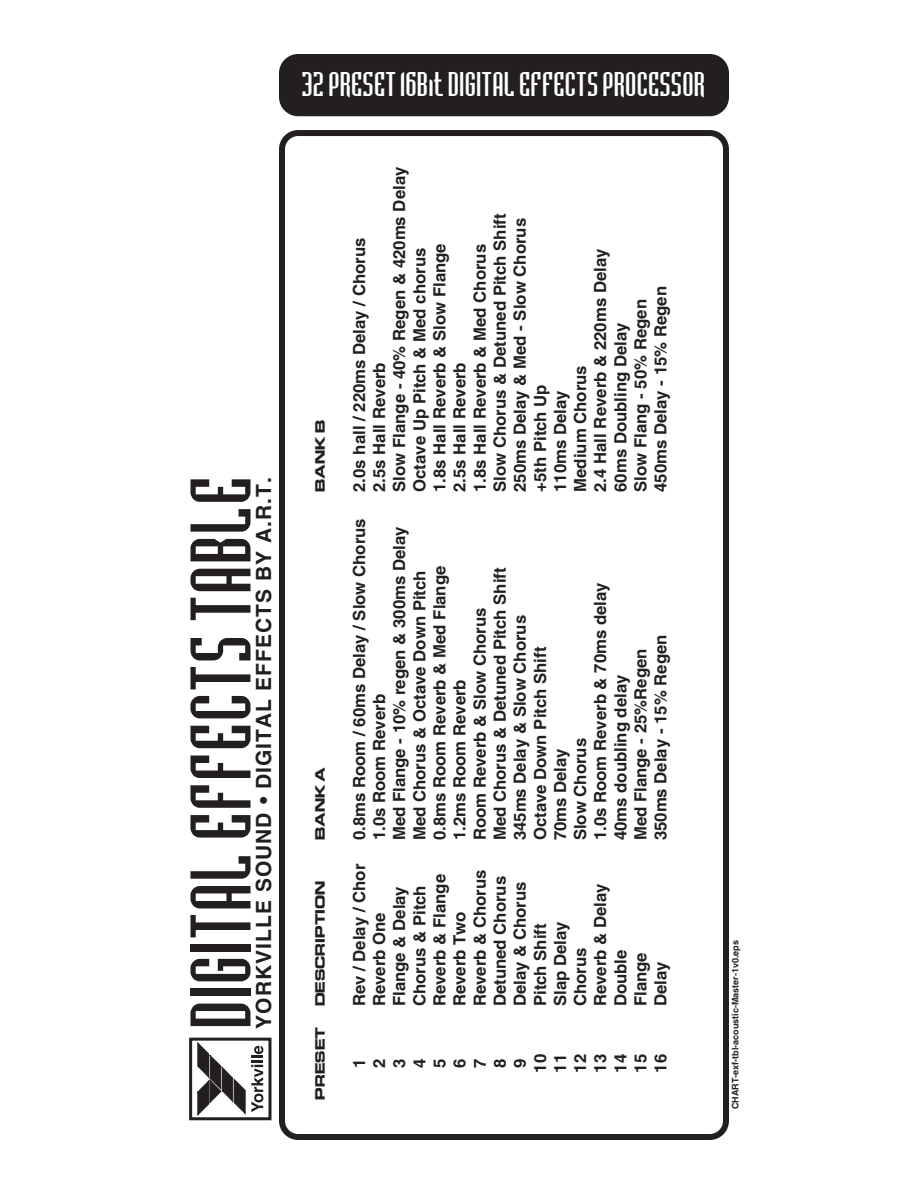
<style>
.page{position:relative;width:918px;height:1188px;background:#fff}
.page>*{position:absolute;margin:0;border:0;box-sizing:border-box;transform-origin:0 0}
.t1{font:90px "Badloc ICG";letter-spacing:.02em;color:#231f20}
.t2{font:36px "Badloc ICG";letter-spacing:.005em;color:#fff}
.t3{font:700 21px "Helvetica";letter-spacing:.05em;color:#231f20}
.t4{font:700 16.8px "Helvetica";color:#231f20}
.t5{font:700 11.7px "Europa Extended";color:#231f20}
.t6{font:700 9px "Helvetica";color:#231f20}
</style>
<div class="page">
<div style="left:279px;top:130px;width:450px;height:1010px;border:6px solid #231f20;border-radius:16px"></div>
<div style="left:282px;top:57px;width:444px;height:56px;background:#231f20;border-radius:16px"></div>
<div style="left:279px;top:54px;width:450px;height:62px;border:6px solid #231f20;border-radius:16px"></div>
<div style="left:189px;top:1038px;width:83px;height:82px;border:3px solid #231f20"></div>
<svg style="left:197px;top:1042px;width:66px;height:74px"></svg>
<p class="t1" style="left:172px;top:1029px;width:554px;rotate:-90deg">DIGITAL EFFECTS TABLE</p>
<p class="t3" style="left:251px;top:1029px;width:554px;rotate:-90deg">YORKVILLE SOUND • DIGITAL EFFECTS BY A.R.T.</p>
<p class="t2" style="left:302px;top:64px;width:405px">32 PRESET 16Bit DIGITAL EFFECTS PROCESSOR</p>
<p class="t5" style="left:312px;top:492px;width:74px;rotate:-90deg">BANK B</p>
<p class="t5" style="left:312px;top:840px;width:75px;rotate:-90deg">BANK A</p>
<p class="t5" style="left:312px;top:1006px;width:127px;rotate:-90deg">DESCRIPTION</p>
<p class="t5" style="left:312px;top:1100px;width:74px;rotate:-90deg">PRESET</p>
<p class="t4" style="left:389px;top:492px;width:327px;rotate:-90deg">Slow Flange - 40% Regen &amp; 420ms Delay</p>
<p class="t4" style="left:490px;top:492px;width:280px;rotate:-90deg">Slow Chorus &amp; Detuned Pitch Shift</p>
<p class="t4" style="left:510px;top:492px;width:275px;rotate:-90deg">250ms Delay &amp; Med - Slow Chorus</p>
<p class="t4" style="left:349px;top:492px;width:256px;rotate:-90deg">2.0s hall / 220ms Delay / Chorus</p>
<p class="t4" style="left:429px;top:492px;width:250px;rotate:-90deg">1.8s Hall Reverb &amp; Slow Flange</p>
<p class="t4" style="left:470px;top:492px;width:249px;rotate:-90deg">1.8s Hall Reverb &amp; Med Chorus</p>
<p class="t4" style="left:409px;top:492px;width:245px;rotate:-90deg">Octave Up Pitch &amp; Med chorus</p>
<p class="t4" style="left:590px;top:492px;width:245px;rotate:-90deg">2.4 Hall Reverb &amp; 220ms Delay</p>
<p class="t4" style="left:650px;top:492px;width:207px;rotate:-90deg">450ms Delay - 15% Regen</p>
<p class="t4" style="left:630px;top:492px;width:194px;rotate:-90deg">Slow Flang - 50% Regen</p>
<p class="t4" style="left:610px;top:492px;width:171px;rotate:-90deg">60ms Doubling Delay</p>
<p class="t4" style="left:369px;top:492px;width:131px;rotate:-90deg">2.5s Hall Reverb</p>
<p class="t4" style="left:449px;top:492px;width:131px;rotate:-90deg">2.5s Hall Reverb</p>
<p class="t4" style="left:570px;top:492px;width:128px;rotate:-90deg">Medium Chorus</p>
<p class="t4" style="left:530px;top:492px;width:109px;rotate:-90deg">+5th Pitch Up</p>
<p class="t4" style="left:550px;top:492px;width:103px;rotate:-90deg">110ms Delay</p>
<p class="t4" style="left:349px;top:840px;width:324px;rotate:-90deg">0.8ms Room / 60ms Delay / Slow Chorus</p>
<p class="t4" style="left:389px;top:840px;width:315px;rotate:-90deg">Med Flange - 10% regen &amp; 300ms Delay</p>
<p class="t4" style="left:429px;top:840px;width:276px;rotate:-90deg">0.8ms Room Reverb &amp; Med Flange</p>
<p class="t4" style="left:490px;top:840px;width:274px;rotate:-90deg">Med Chorus &amp; Detuned Pitch Shift</p>
<p class="t4" style="left:409px;top:840px;width:272px;rotate:-90deg">Med Chorus &amp; Octave Down Pitch</p>
<p class="t4" style="left:590px;top:840px;width:259px;rotate:-90deg">1.0s Room Reverb &amp; 70ms delay</p>
<p class="t4" style="left:470px;top:840px;width:234px;rotate:-90deg">Room Reverb &amp; Slow Chorus</p>
<p class="t4" style="left:510px;top:840px;width:227px;rotate:-90deg">345ms Delay &amp; Slow Chorus</p>
<p class="t4" style="left:650px;top:840px;width:207px;rotate:-90deg">350ms Delay - 15% Regen</p>
<p class="t4" style="left:530px;top:840px;width:195px;rotate:-90deg">Octave Down Pitch Shift</p>
<p class="t4" style="left:630px;top:840px;width:193px;rotate:-90deg">Med Flange - 25%Regen</p>
<p class="t4" style="left:610px;top:840px;width:167px;rotate:-90deg">40ms doubling delay</p>
<p class="t4" style="left:449px;top:840px;width:163px;rotate:-90deg">1.2ms Room Reverb</p>
<p class="t4" style="left:369px;top:840px;width:148px;rotate:-90deg">1.0s Room Reverb</p>
<p class="t4" style="left:570px;top:840px;width:104px;rotate:-90deg">Slow Chorus</p>
<p class="t4" style="left:550px;top:840px;width:94px;rotate:-90deg">70ms Delay</p>
<p class="t4" style="left:349px;top:1006px;width:144px;rotate:-90deg">Rev / Delay / Chor</p>
<p class="t4" style="left:470px;top:1006px;width:138px;rotate:-90deg">Reverb &amp; Chorus</p>
<p class="t4" style="left:429px;top:1006px;width:134px;rotate:-90deg">Reverb &amp; Flange</p>
<p class="t4" style="left:490px;top:1006px;width:132px;rotate:-90deg">Detuned Chorus</p>
<p class="t4" style="left:510px;top:1006px;width:126px;rotate:-90deg">Delay &amp; Chorus</p>
<p class="t4" style="left:590px;top:1006px;width:124px;rotate:-90deg">Reverb &amp; Delay</p>
<p class="t4" style="left:409px;top:1006px;width:123px;rotate:-90deg">Chorus &amp; Pitch</p>
<p class="t4" style="left:389px;top:1006px;width:122px;rotate:-90deg">Flange &amp; Delay</p>
<p class="t4" style="left:449px;top:1006px;width:96px;rotate:-90deg">Reverb Two</p>
<p class="t4" style="left:369px;top:1006px;width:96px;rotate:-90deg">Reverb One</p>
<p class="t4" style="left:550px;top:1006px;width:86px;rotate:-90deg">Slap Delay</p>
<p class="t4" style="left:530px;top:1006px;width:84px;rotate:-90deg">Pitch Shift</p>
<p class="t4" style="left:570px;top:1006px;width:60px;rotate:-90deg">Chorus</p>
<p class="t4" style="left:610px;top:1006px;width:58px;rotate:-90deg">Double</p>
<p class="t4" style="left:630px;top:1006px;width:56px;rotate:-90deg">Flange</p>
<p class="t4" style="left:650px;top:1006px;width:46px;rotate:-90deg">Delay</p>
<p class="t4" style="left:349px;top:1068px;width:11px;rotate:-90deg">1</p>
<p class="t4" style="left:369px;top:1068px;width:11px;rotate:-90deg">2</p>
<p class="t4" style="left:409px;top:1068px;width:11px;rotate:-90deg">4</p>
<p class="t4" style="left:389px;top:1068px;width:11px;rotate:-90deg">3</p>
<p class="t4" style="left:449px;top:1068px;width:11px;rotate:-90deg">6</p>
<p class="t4" style="left:429px;top:1068px;width:11px;rotate:-90deg">5</p>
<p class="t4" style="left:470px;top:1068px;width:11px;rotate:-90deg">7</p>
<p class="t4" style="left:530px;top:1073px;width:20px;rotate:-90deg">10</p>
<p class="t4" style="left:550px;top:1073px;width:20px;rotate:-90deg">11</p>
<p class="t4" style="left:490px;top:1068px;width:11px;rotate:-90deg">8</p>
<p class="t4" style="left:510px;top:1068px;width:11px;rotate:-90deg">9</p>
<p class="t4" style="left:570px;top:1073px;width:20px;rotate:-90deg">12</p>
<p class="t4" style="left:610px;top:1073px;width:20px;rotate:-90deg">14</p>
<p class="t4" style="left:590px;top:1073px;width:20px;rotate:-90deg">13</p>
<p class="t4" style="left:650px;top:1073px;width:20px;rotate:-90deg">16</p>
<p class="t4" style="left:630px;top:1073px;width:20px;rotate:-90deg">15</p>
<p class="t6" style="left:730px;top:1109px;width:171px;rotate:-90deg">CHART-exf-tbl-acoustic-Master-1v0.eps</p>
</div>
